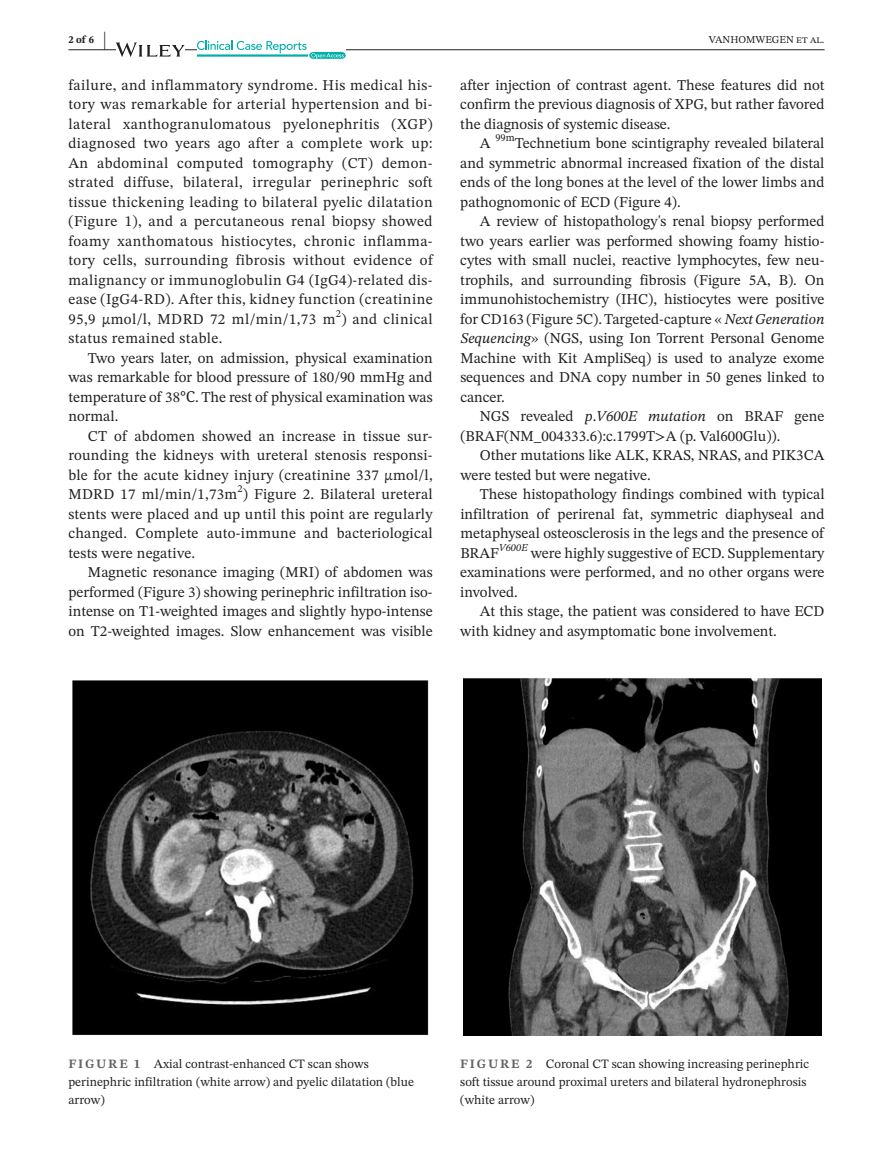
<style>
.page{position:relative;width:893px;height:1174px;background:#fff}
.page>*{position:absolute;margin:0;border:0;box-sizing:border-box;transform-origin:0 0}
.t1{font:15px/19.5px "STIX Two Text";color:#231f20;text-align:justify}
.t2{font:15px "STIX Two Text";letter-spacing:.025em;color:#231f20}
.t3{font:12.75px/18px "STIX Two Text";color:#231f20}
.t4{font:10.5px "STIX Two Text";color:#231f20}
.t5{font:italic 10.5px "STIX Two Text";color:#231f20}
.t6{font:700 10.5px "STIX Two Text";color:#231f20}
.s1{font-size:21px}
.s2{font-size:15px}
.s3{font-style:italic}
.s4{font-style:normal;font-size:15px}
.s5{font-family:"Noto Serif"}
.s6{font-weight:700;color:#636366}
</style>
<div class="page">
<hr style="left:68px;top:49px;width:756px;height:1px;background:#231f20">
<svg style="left:116px;top:43px;width:69px;height:14px"></svg>
<svg style="left:197px;top:41px;width:149px;height:18px"></svg>
<img style="left:72px;top:680px;width:357px;height:355px">
<img style="left:464px;top:678px;width:357px;height:357px">
<p class="t6" style="left:68px;top:32px;width:39px">2 of 6 <span class="s1">|</span></p>
<p class="t4" style="left:709px;top:32px;width:117px">VANHOMWEGEN et al.</p>
<p class="t1" style="left:68px;top:75px;width:366px">failure, and inflammatory syndrome. His medical his&shy;tory was remarkable for arterial hypertension and bi&shy;lateral xanthogranulomatous pyelonephritis (XGP) diagnosed two years ago after a complete work up:<br>An abdominal computed tomography (CT) demon&shy;strated diffuse, bilateral, irregular perinephric soft tissue thickening leading to bilateral pyelic dilatation (Figure 1), and a percutaneous renal biopsy showed foamy xanthomatous histiocytes, chronic inflamma&shy;tory cells, surrounding fibrosis without evidence of malignancy or immunoglobulin G4 (IgG4)-related dis&shy;ease (IgG4-RD). After this, kidney function (creatinine 95,9 µmol/l, MDRD 72 ml/min/1,73 m ) and clinical</p>
<p class="t1" style="left:460px;top:75px;width:366px">after injection of contrast agent. These features did not confirm the previous diagnosis of XPG, but rather favored the diagnosis of systemic disease.</p>
<p class="t4" style="left:480px;top:130px;width:36px"><span class="s2">A</span> 99m</p>
<p class="t1" style="left:460px;top:133px;width:366px;text-indent:54px">Technetium bone scintigraphy revealed bilateral and symmetric abnormal increased fixation of the distal ends of the long bones at the level of the lower limbs and pathognomonic of ECD (Figure 4).</p>
<p class="t1" style="left:460px;top:211px;width:366px;text-indent:20px">A review of histopathology's renal biopsy performed two years earlier was performed showing foamy histio&shy;cytes with small nuclei, reactive lymphocytes, few neu&shy;trophils, and surrounding fibrosis (Figure 5A, B). On immunohistochemistry (IHC), histiocytes were positive for CD163 (Figure 5C). Targeted-capture « <span class="s3">Next Generation Sequencing</span>» (NGS, using Ion Torrent Personal Genome Machine with Kit AmpliSeq) is used to analyze exome sequences and DNA copy number in 50 genes linked to cancer.</p>
<p class="t1" style="left:460px;top:406px;width:366px;text-indent:20px">NGS revealed <span class="s3">p</span>.<span class="s3">V600E mutation</span> on BRAF gene (BRAF(NM_004333.6):c.1799T&gt;A (p. Val600Glu)).</p>
<p class="t1" style="left:460px;top:445px;width:366px;text-indent:20px">Other mutations like ALK, KRAS, NRAS, and PIK3CA were tested but were negative.</p>
<p class="t1" style="left:460px;top:484px;width:366px;text-indent:20px">These histopathology findings combined with typical infiltration of perirenal fat, symmetric diaphyseal and metaphyseal osteosclerosis in the legs and the presence of</p>
<p class="t5" style="left:460px;top:540px;width:69px"><span class="s4">BRAF</span>V600E</p>
<p class="t4" style="left:336px;top:306px;width:7px">2</p>
<p class="t2" style="left:68px;top:327px;width:156px">status remained stable.</p>
<p class="t1" style="left:88px;top:348px;width:346px">Two years later, on admission, physical examination</p>
<p class="t1" style="left:68px;top:367px;width:366px">was remarkable for blood pressure of 180/90 mmHg and</p>
<p class="t1" style="left:68px;top:387px;width:366px">temperature of 38<span class="s5">℃</span>. The rest of physical examination was</p>
<p class="t1" style="left:68px;top:406px;width:51px">normal.</p>
<p class="t1" style="left:88px;top:426px;width:346px">CT of abdomen showed an increase in tissue sur-</p>
<p class="t1" style="left:68px;top:445px;width:366px">rounding the kidneys with ureteral stenosis responsi-</p>
<p class="t1" style="left:68px;top:465px;width:366px">ble for the acute kidney injury (creatinine 337 μmol/l,</p>
<p class="t1" style="left:68px;top:484px;width:366px">MDRD 17 ml/min/1,73m ) Figure 2. Bilateral ureteral</p>
<p class="t4" style="left:237px;top:481px;width:7px">2</p>
<p class="t1" style="left:68px;top:504px;width:366px">stents were placed and up until this point are regularly changed. Complete auto-immune and bacteriological tests were negative.</p>
<p class="t1" style="left:68px;top:562px;width:366px;text-indent:20px">Magnetic resonance imaging (MRI) of abdomen was performed (Figure 3) showing perinephric infiltration iso&shy;intense on T1-weighted images and slightly hypo-intense on T2-weighted images. Slow enhancement was visible</p>
<p class="t1" style="left:460px;top:543px;width:366px;text-indent:70px">were highly suggestive of ECD. Supplementary examinations were performed, and no other organs were involved.</p>
<p class="t1" style="left:460px;top:601px;width:366px;text-indent:20px">At this stage, the patient was considered to have ECD with kidney and asymptomatic bone involvement.</p>
<p class="t3" style="left:68px;top:1054px;width:347px"><span class="s6">FIGURE 1</span> Axial contrast-enhanced CT scan shows perinephric infiltration (white arrow) and pyelic dilatation (blue arrow)</p>
<p class="t3" style="left:460px;top:1054px;width:350px"><span class="s6">FIGURE 2</span> Coronal CT scan showing increasing perinephric soft tissue around proximal ureters and bilateral hydronephrosis (white arrow)</p>
</div>
